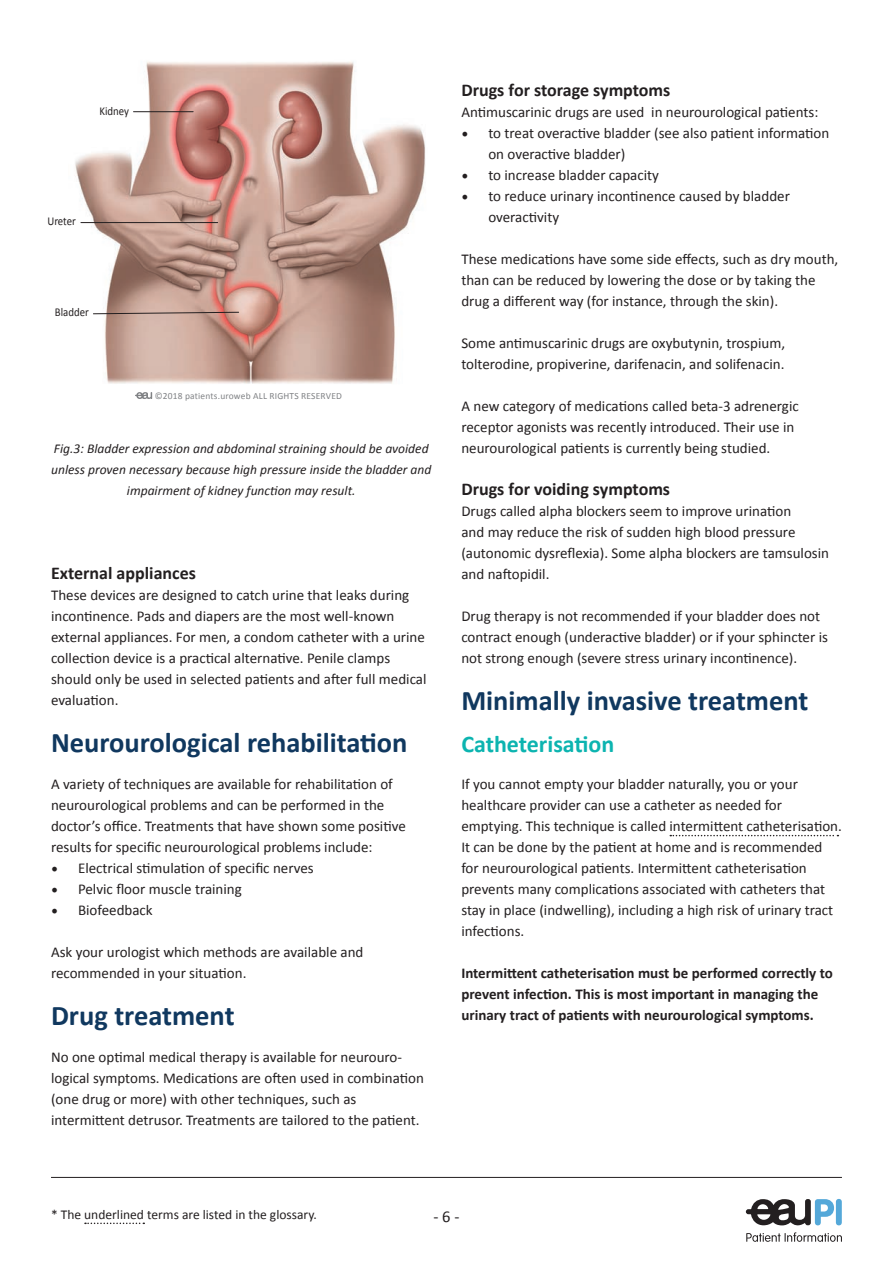
<style>
.page{position:relative;width:893px;height:1263px;background:#fff}
.page>*{position:absolute;margin:0;border:0;box-sizing:border-box;transform-origin:0 0}
.t1{font:700 28.5px "Calibri";color:#10385f}
.t2{font:700 24px "Calibri";color:#0cb4b0}
.t3{font:700 18px "Calibri";color:#231f20}
.t4{font:16.5px "Calibri";color:#231f20}
.t5{font:15px/21px "Calibri";color:#231f20}
.t6{font:700 15px/21px "Calibri";color:#231f20}
.t7{font:italic 13.5px/21px "Calibri";color:#231f20;text-align:center}
.t8{font:13.5px "Calibri";color:#231f20}
.t9{font:12px "Calibri";color:#231f20;scale:.9 1}
.t10{font:9.45px "Calibri";letter-spacing:.02em;color:#808285}
.s1{font-family:"Minion Pro";font-size:18px}
</style>
<div class="page">
<svg style="left:85px;top:1222px;width:59px;height:2px"></svg>
<hr style="left:51px;top:1177px;width:791px;height:1px;background:#231f20">
<svg style="left:746px;top:1199px;width:96px;height:43px"></svg>
<div style="left:836px;top:1199px;width:6px;height:26px;background:#54a8d9;border-radius:3px"></div>
<svg style="left:670px;top:835px;width:168px;height:1px"></svg>
<svg style="left:135px;top:392px;width:17px;height:7px"></svg>
<img style="left:75px;top:61px;width:350px;height:323px">
<hr style="left:81px;top:222px;width:137px;height:1px;background:#231f20">
<hr style="left:133px;top:111px;width:60px;height:1px;background:#231f20">
<svg style="left:93px;top:312px;width:146px;height:2px"></svg>
<p class="t9" style="left:99px;top:103px;width:34px">Kidney</p>
<p class="t9" style="left:47px;top:214px;width:33px">Ureter</p>
<p class="t9" style="left:55px;top:305px;width:39px">Bladder</p>
<p class="t10" style="left:155px;top:390px;width:189px">©2018 patients.uroweb ALL RIGHTS RESERVED</p>
<p class="t7" style="left:51px;top:437px;width:382px">Fig.3: Bladder expression and abdominal straining should be avoided unless proven necessary because high pressure inside the bladder and impairment of kidney function may result.</p>
<p class="t3" style="left:51px;top:562px;width:146px">External appliances</p>
<p class="t5" style="left:51px;top:584px;width:377px">These devices are designed to catch urine that leaks during incontinence. Pads and diapers are the most well-known external appliances. For men, a condom catheter with a urine collection device is a practical alternative. Penile clamps should only be used in selected patients and after full medical evaluation.</p>
<h1 class="t1" style="left:51px;top:724px;width:358px">Neurourological rehabilitation</h1>
<p class="t5" style="left:51px;top:773px;width:356px">A variety of techniques are available for rehabilitation of neurourological problems and can be performed in the doctor’s office. Treatments that have shown some positive results for specific neurourological problems include:</p>
<p class="t5" style="left:51px;top:857px;width:264px"><span class="s1">•</span> Electrical stimulation of specific nerves</p>
<p class="t5" style="left:51px;top:878px;width:192px"><span class="s1">•</span> Pelvic floor muscle training</p>
<p class="t5" style="left:51px;top:899px;width:103px"><span class="s1">•</span> Biofeedback</p>
<p class="t5" style="left:51px;top:941px;width:314px">Ask your urologist which methods are available and recommended in your situation.</p>
<h1 class="t1" style="left:51px;top:997px;width:185px">Drug treatment</h1>
<p class="t5" style="left:51px;top:1046px;width:374px">No one optimal medical therapy is available for neurouro&shy;logical symptoms. Medications are often used in combination (one drug or more) with other techniques, such as intermittent detrusor. Treatments are tailored to the patient.</p>
<p class="t3" style="left:461px;top:79px;width:211px">Drugs for storage symptoms</p>
<p class="t5" style="left:461px;top:101px;width:359px">Antimuscarinic drugs are used in neurourological patients:</p>
<p class="t5" style="left:488px;top:122px;width:342px;text-indent:-27px"><span class="s1">•</span> to treat overactive bladder (see also patient information on overactive bladder)</p>
<p class="t5" style="left:461px;top:164px;width:199px"><span class="s1">•</span> to increase bladder capacity</p>
<p class="t5" style="left:488px;top:185px;width:303px;text-indent:-27px"><span class="s1">•</span> to reduce urinary incontinence caused by bladder overactivity</p>
<p class="t5" style="left:461px;top:248px;width:378px">These medications have some side effects, such as dry mouth, than can be reduced by lowering the dose or by taking the drug a different way (for instance, through the skin).</p>
<p class="t5" style="left:461px;top:332px;width:325px">Some antimuscarinic drugs are oxybutynin, trospium, tolterodine, propiverine, darifenacin, and solifenacin.</p>
<p class="t5" style="left:461px;top:395px;width:339px">A new category of medications called beta-3 adrenergic receptor agonists was recently introduced. Their use in neurourological patients is currently being studied.</p>
<p class="t3" style="left:461px;top:478px;width:210px">Drugs for voiding symptoms</p>
<p class="t5" style="left:461px;top:500px;width:369px">Drugs called alpha blockers seem to improve urination<br>and may reduce the risk of sudden high blood pressure (autonomic dysreflexia). Some alpha blockers are tamsulosin and naftopidil.</p>
<p class="t5" style="left:461px;top:605px;width:368px">Drug therapy is not recommended if your bladder does not contract enough (underactive bladder) or if your sphincter is not strong enough (severe stress urinary incontinence).</p>
<h1 class="t1" style="left:461px;top:682px;width:348px">Minimally invasive treatment</h1>
<h2 class="t2" style="left:461px;top:729px;width:155px">Catheterisation</h2>
<p class="t5" style="left:461px;top:773px;width:382px">If you cannot empty your bladder naturally, you or your healthcare provider can use a catheter as needed for emptying. This technique is called intermittent catheterisation.<br>It can be done by the patient at home and is recommended for neurourological patients. Intermittent catheterisation prevents many complications associated with catheters that stay in place (indwelling), including a high risk of urinary tract infections.</p>
<p class="t6" style="left:461px;top:962px;width:373px">Intermittent catheterisation must be performed correctly to prevent infection. This is most important in managing the urinary tract of patients with neurourological symptoms.</p>
<p class="t8" style="left:51px;top:1206px;width:266px">* The underlined terms are listed in the glossary.</p>
<p class="t4" style="left:433px;top:1206px;width:27px">- 6 -</p>
</div>
